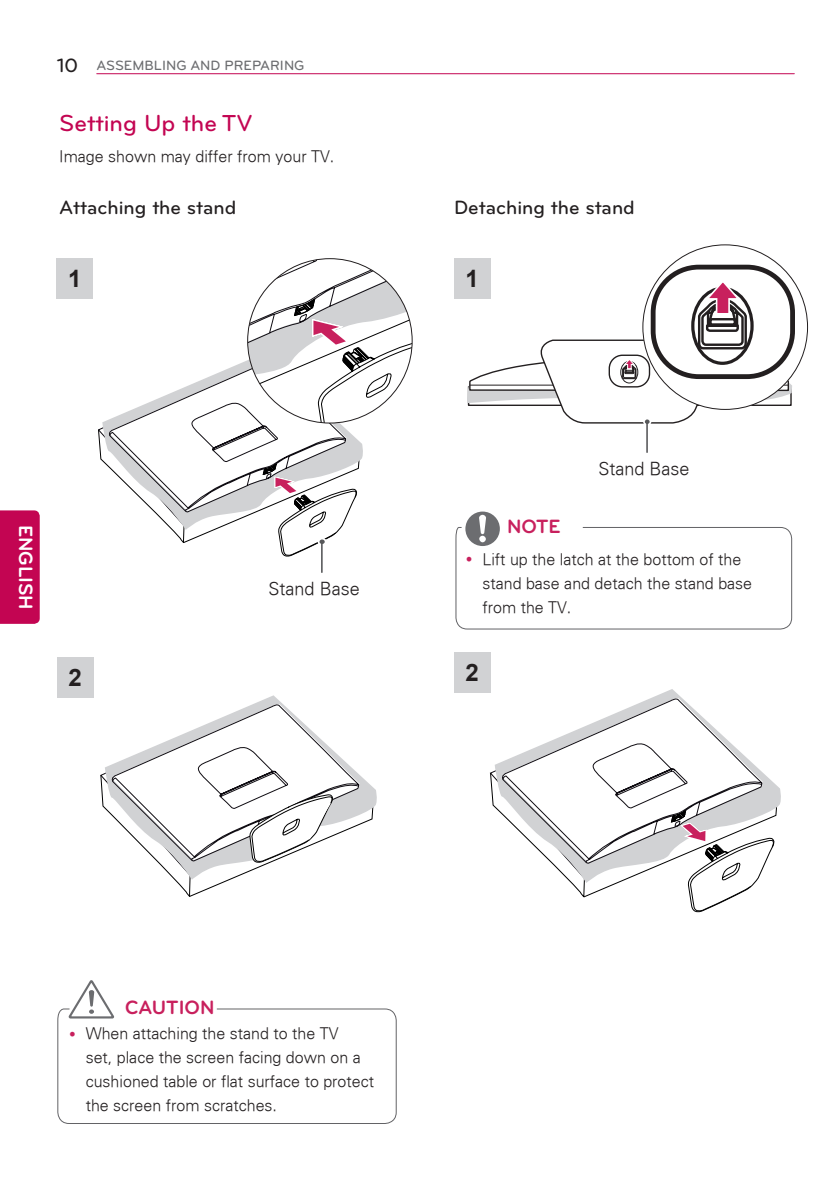
<style>
.page{position:relative;width:840px;height:1191px;background:#fff}
.page>*{position:absolute;margin:0;border:0;box-sizing:border-box;transform-origin:0 0}
.Title1{font:500 24px "Bryant LG";color:#c30552}
.Assy_flow_number{font:700 24px "Arial";color:#231f20}
.TItle2{font:500 20px "Bryant LG";color:#231f20}
.t1{font:700 20px "Bryant LG";color:#c8205d}
.t2{font:700 20px "Bryant LG";color:#fff}
.Body{font:300 18px "Univers";color:#231f20}
.Body-2{font:300 16px/24px "Univers";color:#231f20}
.t3{font:500 14px "Bryant LG";color:#6c6d70}
</style>
<div class="page">
<hr style="left:97px;top:73px;width:696px;height:1px;background:#c30552">
<div style="left:0;top:510px;width:40px;height:114px;background:#c30552"></div>
<div style="left:57px;top:258px;width:36px;height:40px;background:#d1d2d4"></div>
<div style="left:57px;top:657px;width:36px;height:40px;background:#d1d2d4"></div>
<hr style="left:321px;top:542px;width:1px;height:30px;background:#57585a">
<svg style="left:98px;top:259px;width:314px;height:297px"></svg>
<svg style="left:93px;top:694px;width:281px;height:203px"></svg>
<div style="left:454px;top:652px;width:36px;height:40px;background:#d1d2d4"></div>
<svg style="left:490px;top:689px;width:287px;height:223px"></svg>
<div style="left:454px;top:258px;width:36px;height:40px;background:#d1d2d4"></div>
<div style="left:642px;top:418px;width:9px;height:7px;border:3px solid #fff;border-radius:50%"></div>
<hr style="left:646px;top:422px;width:1px;height:30px;background:#57585a">
<svg style="left:467px;top:245px;width:340px;height:179px"></svg>
<svg style="left:57px;top:980px;width:340px;height:144px"></svg>
<svg style="left:455px;top:511px;width:337px;height:119px"></svg>
<p class="TItle2" style="left:57px;top:53px;width:23px">10</p>
<p class="t3" style="left:96px;top:57px;width:209px">ASSEMBLING AND PREPARING</p>
<p class="Title1" style="left:59px;top:108px;width:195px">Setting Up the TV</p>
<p class="Body-2" style="left:59px;top:144px;width:276px">Image shown may differ from your TV.</p>
<p class="TItle2" style="left:59px;top:195px;width:178px">Attaching the stand</p>
<p class="Assy_flow_number" style="left:68px;top:263px;width:15px">1</p>
<p class="t2" style="left:38px;top:524px;width:87px;rotate:90deg">ENGLISH</p>
<p class="Assy_flow_number" style="left:68px;top:662px;width:15px">2</p>
<p class="Body" style="left:268px;top:577px;width:93px">Stand Base</p>
<p class="TItle2" style="left:454px;top:195px;width:182px">Detaching the stand</p>
<p class="Assy_flow_number" style="left:465px;top:263px;width:15px">1</p>
<p class="Body" style="left:598px;top:458px;width:93px">Stand Base</p>
<p class="t1" style="left:506px;top:514px;width:55px">NOTE</p>
<p class="Body-2" style="left:482px;top:547px;width:271px">Lift up the latch at the bottom of the stand base and detach the stand base from the TV.</p>
<p class="Assy_flow_number" style="left:465px;top:656px;width:15px">2</p>
<p class="t1" style="left:125px;top:995px;width:91px">CAUTION</p>
<p class="Body-2" style="left:86px;top:1021px;width:290px">When attaching the stand to the TV<br>set, place the screen facing down on a cushioned table or flat surface to protect the screen from scratches.</p>
</div>
